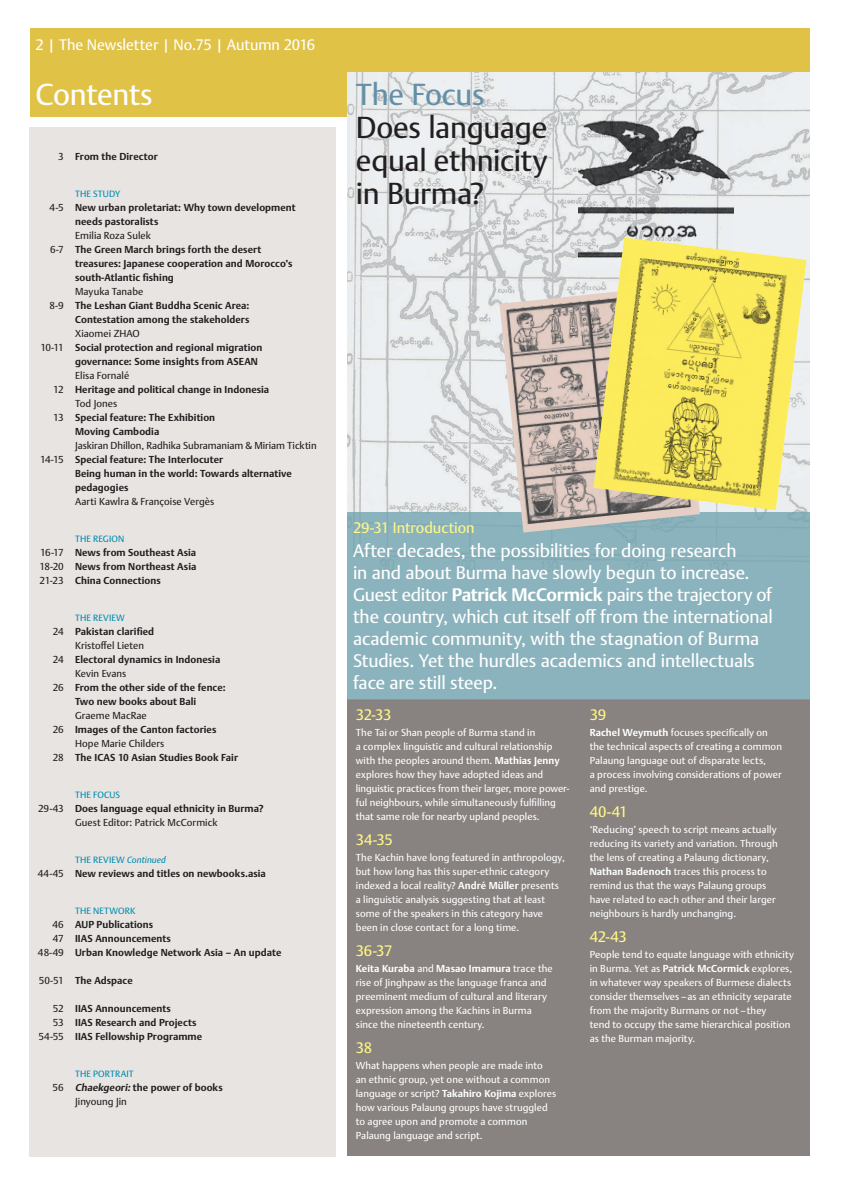
<style>
.page{position:relative;width:845px;height:1185px;background:#fff}
.page>*{position:absolute;margin:0;border:0;box-sizing:border-box;transform-origin:0 0}
.t1{font:30px/33px "DTL Argo TPRO";letter-spacing:-.01em;color:#231f20;text-align:justify}
.t2{font:30px "DTL Argo TPRO";letter-spacing:-.01em;color:#fff}
.t3{font:30px "DTL Argo TPRO";letter-spacing:-.01em;color:#6390a8}
.t4{font:18px/22px "DTL Argo TPRO";letter-spacing:-.005em;color:#fff}
.t5{font:15px "DTL Argo TPRO";letter-spacing:-.01em;color:#fff685}
.t6{font:15px "DTL Argo TPRO";letter-spacing:-.005em;color:#fff}
.t7{font:10px/14px "DTL Argo TPRO";letter-spacing:.005em;color:#fff}
.t8{font:700 10px/14px "DTL Argo TPRO";letter-spacing:.005em;color:#231f20}
.t9{font:10px "DTL Argo TPRO";color:#231f20}
.t10{font:9px "DTL Argo TPRO";letter-spacing:.01em;color:#008db0}
.s1{font-weight:400}
.s2{font-style:italic}
.s3{font-weight:700}
</style>
<div class="page">
<div style="left:30px;top:28px;width:779px;height:88px;background:#dfc246"></div>
<img style="left:347px;top:72px;width:462px;height:440px">
<div style="left:347px;top:699px;width:462px;height:458px;background:#888281"></div>
<div style="left:30px;top:127px;width:306px;height:1030px;background:#e8e4e2"></div>
<div style="left:347px;top:512px;width:462px;height:187px;background:#8bb3bd"></div>
<svg style="left:499px;top:285px;width:201px;height:248px"></svg>
<img style="left:503px;top:292px;width:191px;height:232px">
<img style="left:578px;top:110px;width:155px;height:148px">
<img style="left:593px;top:238px;width:213px;height:272px">
<h3 class="t6" style="left:35px;top:36px;width:281px">2 | The Newsletter | No.75 | Autumn 2016</h3>
<h1 class="t2" style="left:35px;top:77px;width:119px">Contents</h1>
<p class="t8" style="left:58px;top:150px;width:101px"><span class="s1">3</span> From the Director</p>
<p class="t10" style="left:75px;top:189px;width:47px">THE STUDY</p>
<p class="t8" style="left:75px;top:201px;width:222px;text-indent:-26px"><span class="s1">4-5</span> New urban proletariat: Why town development needs pastoralists</p>
<p class="t9" style="left:75px;top:230px;width:77px">Emilia Roza Sulek</p>
<p class="t8" style="left:50px;top:243px;width:213px"><span class="s1">6-7</span> The Green March brings forth the desert</p>
<p class="t8" style="left:75px;top:257px;width:219px">treasures: Japanese cooperation and Morocco’s</p>
<p class="t8" style="left:75px;top:271px;width:100px">south-Atlantic fishing</p>
<p class="t9" style="left:75px;top:286px;width:70px">Mayuka Tanabe</p>
<p class="t8" style="left:50px;top:299px;width:201px"><span class="s1">8-9</span> The Leshan Giant Buddha Scenic Area:</p>
<p class="t8" style="left:75px;top:313px;width:176px">Contestation among the stakeholders</p>
<p class="t9" style="left:75px;top:328px;width:66px">Xiaomei ZHAO</p>
<p class="t8" style="left:40px;top:341px;width:223px"><span class="s1">10-11</span> Social protection and regional migration</p>
<p class="t8" style="left:75px;top:355px;width:184px">governance: Some insights from ASEAN</p>
<p class="t9" style="left:75px;top:370px;width:56px">Elisa Fornalé</p>
<p class="t8" style="left:53px;top:383px;width:217px"><span class="s1">12</span> Heritage and political change in Indonesia</p>
<p class="t9" style="left:75px;top:398px;width:44px">Tod Jones</p>
<p class="t8" style="left:53px;top:411px;width:163px"><span class="s1">13</span> Special feature: The Exhibition</p>
<p class="t8" style="left:75px;top:425px;width:86px">Moving Cambodia</p>
<p class="t9" style="left:75px;top:440px;width:243px">Jaskiran Dhillon, Radhika Subramaniam &amp; Miriam Ticktin</p>
<p class="t8" style="left:40px;top:453px;width:185px"><span class="s1">14-15</span> Special feature: The Interlocuter</p>
<p class="t8" style="left:75px;top:467px;width:218px">Being human in the world: Towards alternative</p>
<p class="t8" style="left:75px;top:481px;width:55px">pedagogies</p>
<p class="t9" style="left:75px;top:496px;width:141px">Aarti Kawlra &amp; Françoise Vergès</p>
<p class="t10" style="left:75px;top:534px;width:51px">THE REGION</p>
<p class="t8" style="left:39px;top:546px;width:158px;text-align:justify"><span class="s1">16-17</span> News from Southeast Asia <span class="s1">18-20</span> News from Northeast Asia <span class="s1">21-23</span> China Connections</p>
<p class="t10" style="left:75px;top:613px;width:51px">THE REVIEW</p>
<p class="t8" style="left:53px;top:625px;width:103px"><span class="s1">24</span> Pakistan clarified</p>
<p class="t9" style="left:75px;top:640px;width:70px">Kristoffel Lieten</p>
<p class="t8" style="left:53px;top:653px;width:169px"><span class="s1">24</span> Electoral dynamics in Indonesia</p>
<p class="t9" style="left:75px;top:668px;width:53px">Kevin Evans</p>
<p class="t8" style="left:53px;top:681px;width:174px"><span class="s1">26</span> From the other side of the fence:</p>
<p class="t8" style="left:75px;top:695px;width:123px">Two new books about Bali</p>
<p class="t9" style="left:75px;top:710px;width:73px">Graeme MacRae</p>
<p class="t8" style="left:53px;top:723px;width:165px"><span class="s1">26</span> Images of the Canton factories</p>
<p class="t9" style="left:75px;top:738px;width:91px">Hope Marie Childers</p>
<p class="t8" style="left:53px;top:751px;width:187px"><span class="s1">28</span> The ICAS 10 Asian Studies Book Fair</p>
<p class="t10" style="left:75px;top:790px;width:47px">THE FOCUS</p>
<p class="t8" style="left:75px;top:802px;width:190px;text-indent:-37px"><span class="s1">29-43</span> Does language equal ethnicity in Burma?<br><span class="s1">Guest Editor: Patrick McCormick</span></p>
<p class="t10" style="left:75px;top:855px;width:92px">THE REVIEW <span class="s2">Continued</span></p>
<p class="t8" style="left:38px;top:867px;width:230px"><span class="s1">44-45</span> New reviews and titles on newbooks.asia</p>
<p class="t10" style="left:75px;top:906px;width:62px">THE NETWORK</p>
<p class="t8" style="left:52px;top:918px;width:102px"><span class="s1">46</span> AUP Publications</p>
<p class="t8" style="left:53px;top:932px;width:120px"><span class="s1">47</span> IIAS Announcements</p>
<p class="t8" style="left:38px;top:946px;width:245px"><span class="s1">48-49</span> Urban Knowledge Network Asia – An update</p>
<p class="t8" style="left:39px;top:974px;width:95px"><span class="s1">50-51</span> The Adspace</p>
<p class="t8" style="left:53px;top:1002px;width:120px"><span class="s1">52</span> IIAS Announcements</p>
<p class="t8" style="left:53px;top:1016px;width:145px"><span class="s1">53</span> IIAS Research and Projects</p>
<p class="t8" style="left:39px;top:1030px;width:165px"><span class="s1">54-55</span> IIAS Fellowship Programme</p>
<p class="t10" style="left:75px;top:1069px;width:60px">THE PORTRAIT</p>
<p class="t8" style="left:75px;top:1081px;width:149px;text-indent:-22px"><span class="s1">56</span> <span class="s2">Chaekgeori:</span> the power of books<br><span class="s1">Jinyoung Jin</span></p>
<h1 class="t3" style="left:356px;top:77px;width:130px">The Focus</h1>
<h1 class="t1" style="left:356px;top:112px;width:193px">Does language equal ethnicity in Burma?</h1>
<h3 class="t5" style="left:353px;top:519px;width:123px">29-31 Introduction</h3>
<p class="t4" style="left:353px;top:540px;width:421px">After decades, the possibilities for doing research<br>in and about Burma have slowly begun to increase.<br>Guest editor <span class="s3">Patrick McCormick</span> pairs the trajectory of the country, which cut itself off from the international academic community, with the stagnation of Burma Studies. Yet the hurdles academics and intellectuals face are still steep.</p>
<h3 class="t5" style="left:356px;top:706px;width:37px">32-33</h3>
<p class="t7" style="left:356px;top:726px;width:215px">The Tai or Shan people of Burma stand in<br>a complex linguistic and cultural relationship with the peoples around them. <span class="s3">Mathias Jenny </span>explores how they have adopted ideas and linguistic practices from their larger, more power&shy;ful neighbours, while simultaneously fulfilling that same role for nearby upland peoples.</p>
<h3 class="t5" style="left:356px;top:831px;width:38px">34-35</h3>
<p class="t7" style="left:356px;top:850px;width:210px">The Kachin have long featured in anthropology, but how long has this super-ethnic category indexed a local reality? <span class="s3">André Müller</span> presents a linguistic analysis suggesting that at least some of the speakers in this category have been in close contact for a long time.</p>
<h3 class="t5" style="left:356px;top:941px;width:38px">36-37</h3>
<p class="t7" style="left:356px;top:961px;width:198px"><span class="s3">Keita Kuraba</span> and <span class="s3">Masao Imamura</span> trace the rise of Jinghpaw as the language franca and preeminent medium of cultural and literary expression among the Kachins in Burma since the nineteenth century.</p>
<h3 class="t5" style="left:356px;top:1038px;width:18px">38</h3>
<p class="t7" style="left:356px;top:1058px;width:202px">What happens when people are made into<br>an ethnic group, yet one without a common language or script? <span class="s3">Takahiro Kojima</span> explores how various Palaung groups have struggled to agree upon and promote a common Palaung language and script.</p>
<h3 class="t5" style="left:590px;top:706px;width:18px">39</h3>
<p class="t7" style="left:590px;top:726px;width:194px"><span class="s3">Rachel Weymuth</span> focuses specifically on the technical aspects of creating a common Palaung language out of disparate lects,<br>a process involving considerations of power and prestige.</p>
<h3 class="t5" style="left:590px;top:803px;width:39px">40-41</h3>
<p class="t7" style="left:590px;top:822px;width:189px">‘Reducing’ speech to script means actually reducing its variety and variation. Through the lens of creating a Palaung dictionary, <span class="s3">Nathan Badenoch</span> traces this process to remind us that the ways Palaung groups have related to each other and their larger neighbours is hardly unchanging.</p>
<h3 class="t5" style="left:590px;top:927px;width:38px">42-43</h3>
<p class="t7" style="left:590px;top:947px;width:206px">People tend to equate language with ethnicity in Burma. Yet as <span class="s3">Patrick McCormick</span> explores, in whatever way speakers of Burmese dialects consider themselves – as an ethnicity separate from the majority Burmans or not – they<br>tend to occupy the same hierarchical position as the Burman majority.</p>
</div>
